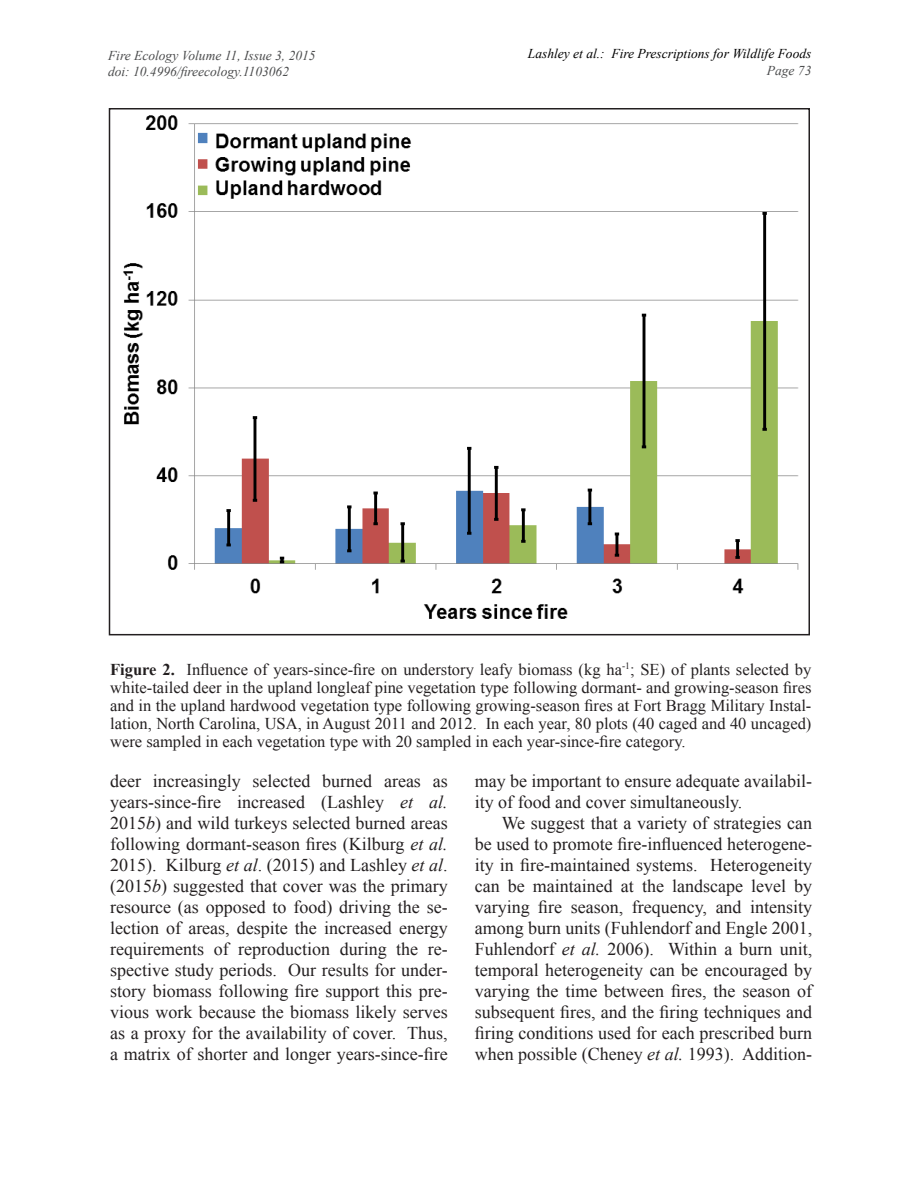
<style>
.page{position:relative;width:918px;height:1188px;background:#fff}
.page>*{position:absolute;margin:0;border:0;box-sizing:border-box;transform-origin:0 0}
.t1{font:18px/21px "Times New Roman";color:#231f20;text-align:justify}
.t2{font:16.5px/18px "Times New Roman";color:#231f20;text-align:justify}
.t3{font:italic 13.5px/16.2px "Times New Roman";color:#4b4c4d}
.t4{font:italic 13.5px "Times New Roman";color:#000}
.s1{font-weight:700}
.s2{font-style:italic}
</style>
<div class="page">
<img style="left:123px;top:115px;width:676px;height:504px">
<p class="t3" style="left:108px;top:47px;width:209px">Fire Ecology Volume 11, Issue 3, 2015 doi: 10.4996/fireecology.1103062</p>
<p class="t4" style="left:528px;top:45px;width:285px">Lashley et al.: Fire Prescriptions for Wildlife Foods</p>
<p class="t3" style="left:767px;top:62px;width:46px">Page 73</p>
<p class="t2" style="left:110px;top:660px;width:703px"><span class="s1">Figure 2.</span> Influence of years-since-fire on understory leafy biomass (kg ha<sup>-1</sup>; SE) of plants selected by white-tailed deer in the upland longleaf pine vegetation type following dormant- and growing-season fires and in the upland hardwood vegetation type following growing-season fires at Fort Bragg Military Instal&shy;lation, North Carolina, USA, in August 2011 and 2012. In each year, 80 plots (40 caged and 40 uncaged) were sampled in each vegetation type with 20 sampled in each year-since-fire category.</p>
<p class="t1" style="left:110px;top:770px;width:339px">deer increasingly selected burned areas as years-since-fire increased (Lashley <span class="s2">et al.<br></span>2015<span class="s2">b</span>) and wild turkeys selected burned areas following dormant-season fires (Kilburg <span class="s2">et al.<br></span>2015). Kilburg <span class="s2">et al</span>. (2015) and Lashley <span class="s2">et al</span>. (2015<span class="s2">b</span>) suggested that cover was the primary resource (as opposed to food) driving the se&shy;lection of areas, despite the increased energy requirements of reproduction during the re&shy;spective study periods. Our results for under&shy;story biomass following fire support this pre&shy;vious work because the biomass likely serves as a proxy for the availability of cover. Thus, a matrix of shorter and longer years-since-fire</p>
<p class="t1" style="left:475px;top:770px;width:339px">may be important to ensure adequate availabil&shy;ity of food and cover simultaneously.</p>
<p class="t1" style="left:475px;top:812px;width:339px;text-indent:27px">We suggest that a variety of strategies can be used to promote fire-influenced heterogene&shy;ity in fire-maintained systems. Heterogeneity can be maintained at the landscape level by varying fire season, frequency, and intensity among burn units (Fuhlendorf and Engle 2001, Fuhlendorf <span class="s2">et al.</span> 2006). Within a burn unit, temporal heterogeneity can be encouraged by varying the time between fires, the season of subsequent fires, and the firing techniques and firing conditions used for each prescribed burn when possible (Cheney <span class="s2">et al.</span> 1993). Addition-</p>
</div>
